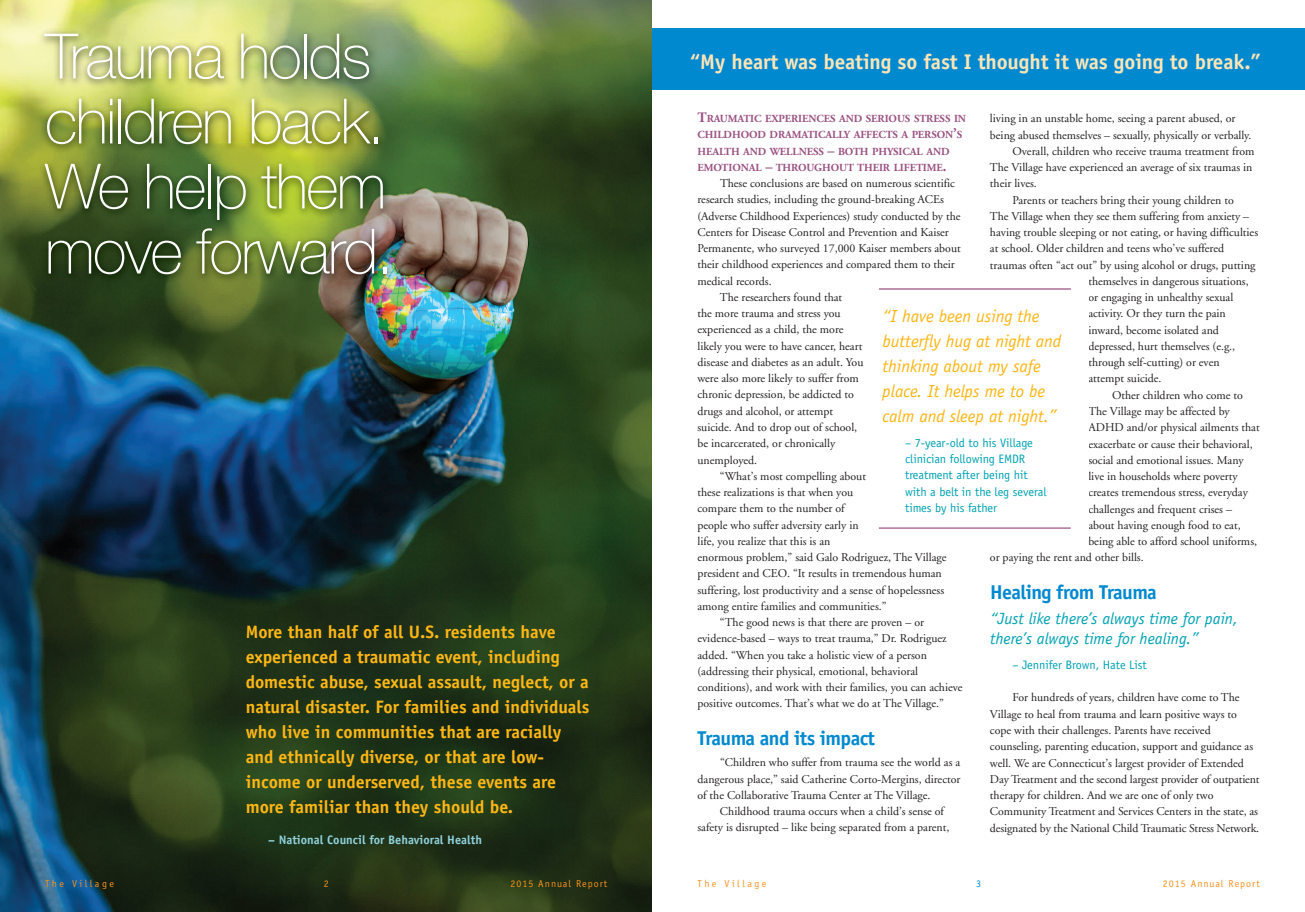
<style>
.page{position:relative;width:1305px;height:912px;background:#fff}
.page>*{position:absolute;margin:0;border:0;box-sizing:border-box;transform-origin:0 0}
.t1{font:100 62.5px/65px "Helvetica Neue";letter-spacing:-.03em;color:#fff}
.t2{font:700 21.25px "Officina Sans";letter-spacing:-.005em;color:#fee5b8}
.t3{font:700 20px "Officina Sans";letter-spacing:-.03em;color:#0089cf}
.t4{font:700 18px/25px "Officina Sans";color:#fcb615}
.t5{font:italic 17.5px/25px "Officina Sans";letter-spacing:-.005em;color:#fcb615}
.t6{font:italic 16.25px/20px "Officina Sans";color:#00a2b2}
.t7{font:700 12.38px "Officina Sans";color:#8fd1db}
.t8{font:12.25px/16.2px "Officina Sans";letter-spacing:-.005em;color:#00a2b2}
.t9{font:11.88px/16.2px "Adobe Garamond";color:#231f20}
.t10{font:700 10.75px/16.2px "Adobe Garamond";letter-spacing:-.005em;color:#9b5282}
.t11{font:10px "Officina Sans";letter-spacing:.1em;color:#f6911e}
.t12{font:10px "Officina Sans";letter-spacing:.25em;color:#f6911e}
.t13{font:10px "Officina Sans";color:#0089cf}
.s1{font-size:14.38px}
</style>
<div class="page">
<img style="left:0;top:0;width:651px;height:911px">
<div style="left:652px;top:28px;width:653px;height:62px;background:#0089cf"></div>
<img style="left:30px;top:18px;width:540px;height:405px">
<hr style="left:879px;top:288px;width:192px;height:1px;background:#9b5282">
<hr style="left:879px;top:527px;width:192px;height:1px;background:#9b5282">
<h1 class="t1" style="left:45px;top:29px;width:350px">Trauma holds children back.<br>We help them move forward.</h1>
<p class="t4" style="left:246px;top:620px;width:345px">More than half of all U.S. residents have experienced a traumatic event, including domestic abuse, sexual assault, neglect, or a natural disaster. For families and individuals who live in communities that are racially and ethnically diverse, or that are low&shy;income or underserved, these events are more familiar than they should be.</p>
<p class="t7" style="left:268px;top:835px;width:215px">– National Council for Behavioral Health</p>
<h2 class="t2" style="left:690px;top:53px;width:573px">“My heart was beating so fast I thought it was going to break.”</h2>
<p class="t10" style="left:697px;top:111px;width:270px"><span class="s1">T</span>RAUMATIC EXPERIENCES AND SERIOUS STRESS IN CHILDHOOD DRAMATICALLY AFFECTS A PERSON<span class="s1">’</span>S HEALTH AND WELLNESS <span class="s1">–</span> BOTH PHYSICAL AND EMOTIONAL <span class="s1">–</span> THROUGHOUT THEIR LIFETIME<span class="s1">.</span></p>
<p class="t9" style="left:720px;top:176px;width:236px">These conclusions are based on numerous scientific</p>
<p class="t9" style="left:697px;top:192px;width:248px">research studies, including the ground-breaking ACEs</p>
<p class="t9" style="left:697px;top:209px;width:265px">(Adverse Childhood Experiences) study conducted by the</p>
<p class="t9" style="left:697px;top:225px;width:253px">Centers for Disease Control and Prevention and Kaiser</p>
<p class="t9" style="left:697px;top:241px;width:265px">Permanente, who surveyed 17,000 Kaiser members about</p>
<p class="t9" style="left:697px;top:257px;width:259px">their childhood experiences and compared them to their</p>
<p class="t9" style="left:697px;top:274px;width:76px">medical records.</p>
<p class="t9" style="left:720px;top:290px;width:124px">The researchers found that</p>
<p class="t9" style="left:697px;top:306px;width:145px">the more trauma and stress you</p>
<p class="t9" style="left:697px;top:322px;width:148px">experienced as a child, the more</p>
<p class="t9" style="left:697px;top:339px;width:166px">likely you were to have cancer, heart</p>
<p class="t9" style="left:697px;top:355px;width:167px">disease and diabetes as an adult. You</p>
<p class="t9" style="left:697px;top:371px;width:163px">were also more likely to suffer from</p>
<p class="t9" style="left:697px;top:387px;width:158px">chronic depression, be addicted to</p>
<p class="t9" style="left:697px;top:404px;width:137px">drugs and alcohol, or attempt</p>
<p class="t9" style="left:697px;top:420px;width:161px">suicide. And to drop out of school,</p>
<p class="t9" style="left:697px;top:436px;width:139px">be incarcerated, or chronically</p>
<p class="t9" style="left:697px;top:452px;width:61px">unemployed.</p>
<p class="t9" style="left:720px;top:469px;width:148px">“What’s most compelling about</p>
<p class="t9" style="left:697px;top:485px;width:157px">these realizations is that when you</p>
<p class="t9" style="left:697px;top:501px;width:149px">compare them to the number of</p>
<p class="t9" style="left:697px;top:517px;width:163px">people who suffer adversity early in</p>
<p class="t9" style="left:697px;top:534px;width:134px">life, you realize that this is an</p>
<p class="t9" style="left:697px;top:550px;width:251px">enormous problem,” said Galo Rodriguez, The Village</p>
<p class="t9" style="left:697px;top:566px;width:246px">president and CEO. “It results in tremendous human</p>
<p class="t9" style="left:697px;top:582px;width:248px">suffering, lost productivity and a sense of hopelessness</p>
<p class="t9" style="left:697px;top:599px;width:191px">among entire families and communities.”</p>
<p class="t9" style="left:720px;top:615px;width:206px">“The good news is that there are proven – or</p>
<p class="t9" style="left:697px;top:631px;width:251px">evidence-based – ways to treat trauma,” Dr. Rodriguez</p>
<p class="t9" style="left:697px;top:647px;width:231px">added. “When you take a holistic view of a person</p>
<p class="t9" style="left:697px;top:664px;width:222px">(addressing their physical, emotional, behavioral</p>
<p class="t9" style="left:697px;top:680px;width:267px">conditions), and work with their families, you can achieve</p>
<p class="t9" style="left:697px;top:696px;width:248px">positive outcomes. That’s what we do at The Village.”</p>
<h3 class="t3" style="left:698px;top:730px;width:179px">Trauma and its impact</h3>
<p class="t9" style="left:697px;top:755px;width:264px;text-align:justify;text-indent:23px">“Children who suffer from trauma see the world as a dangerous place,” said Catherine Corto-Mergins, director of the Collaborative Trauma Center at The Village.</p>
<p class="t9" style="left:697px;top:804px;width:253px;text-indent:23px">Childhood trauma occurs when a child’s sense of safety is disrupted – like being separated from a parent,</p>
<p class="t9" style="left:990px;top:111px;width:247px">living in an unstable home, seeing a parent abused, or</p>
<p class="t9" style="left:990px;top:128px;width:263px">being abused themselves – sexually, physically or verbally.</p>
<p class="t9" style="left:1012px;top:144px;width:244px">Overall, children who receive trauma treatment from</p>
<p class="t9" style="left:990px;top:160px;width:264px">The Village have experienced an average of six traumas in</p>
<p class="t9" style="left:990px;top:176px;width:48px">their lives.</p>
<p class="t9" style="left:1012px;top:193px;width:223px">Parents or teachers bring their young children to</p>
<p class="t9" style="left:990px;top:209px;width:261px">The Village when they see them suffering from anxiety –</p>
<p class="t9" style="left:990px;top:225px;width:270px">having trouble sleeping or not eating, or having difficulties</p>
<p class="t9" style="left:990px;top:241px;width:236px">at school. Older children and teens who’ve suffered</p>
<p class="t9" style="left:990px;top:258px;width:267px">traumas often “act out” by using alcohol or drugs, putting</p>
<p class="t9" style="left:1088px;top:274px;width:162px">themselves in dangerous situations,</p>
<p class="t9" style="left:1088px;top:290px;width:146px">or engaging in unhealthy sexual</p>
<p class="t9" style="left:1088px;top:306px;width:139px">activity. Or they turn the pain</p>
<p class="t9" style="left:1088px;top:323px;width:132px">inward, become isolated and</p>
<p class="t9" style="left:1088px;top:339px;width:148px">depressed, hurt themselves (e.g.,</p>
<p class="t9" style="left:1088px;top:355px;width:133px">through self-cutting) or even</p>
<p class="t9" style="left:1088px;top:371px;width:75px">attempt suicide.</p>
<p class="t9" style="left:1112px;top:388px;width:132px">Other children who come to</p>
<p class="t9" style="left:1088px;top:404px;width:143px">The Village may be affected by</p>
<p class="t9" style="left:1088px;top:420px;width:173px">ADHD and/or physical ailments that</p>
<p class="t9" style="left:1088px;top:436px;width:166px">exacerbate or cause their behavioral,</p>
<p class="t9" style="left:1088px;top:453px;width:157px">social and emotional issues. Many</p>
<p class="t9" style="left:1088px;top:469px;width:151px">live in households where poverty</p>
<p class="t9" style="left:1088px;top:485px;width:161px">creates tremendous stress, everyday</p>
<p class="t9" style="left:1088px;top:501px;width:145px">challenges and frequent crises –</p>
<p class="t9" style="left:1088px;top:518px;width:154px">about having enough food to eat,</p>
<p class="t9" style="left:1088px;top:534px;width:170px">being able to afford school uniforms,</p>
<p class="t9" style="left:990px;top:550px;width:155px">or paying the rent and other bills.</p>
<h3 class="t3" style="left:990px;top:584px;width:168px">Healing from Trauma</h3>
<h3 class="t6" style="left:990px;top:609px;width:249px">“Just like there’s always time for pain, there’s always time for healing.”</h3>
<p class="t8" style="left:1012px;top:657px;width:136px">– Jennifer Brown, Hate List</p>
<p class="t9" style="left:990px;top:690px;width:271px;text-indent:23px">For hundreds of years, children have come to The Village to heal from trauma and learn positive ways to cope with their challenges. Parents have received counseling, parenting education, support and guidance as well. We are Connecticut’s largest provider of Extended Day Treatment and the second largest provider of outpatient therapy for children. And we are one of only two Community Treatment and Services Centers in the state, as designated by the National Child Traumatic Stress Network.</p>
<h3 class="t5" style="left:883px;top:305px;width:180px">“I have been using the butterfly hug at night and thinking about my safe place. It helps me to be calm and sleep at night.”</h3>
<p class="t8" style="left:905px;top:435px;width:143px">– 7-year-old to his Village clinician following EMDR treatment after being hit with a belt in the leg several times by his father</p>
<p class="t12" style="left:45px;top:879px;width:71px">The Village</p>
<p class="t11" style="left:324px;top:879px;width:6px">2</p>
<p class="t11" style="left:510px;top:879px;width:99px">2015 Annual Report</p>
<p class="t12" style="left:698px;top:879px;width:71px">The Village</p>
<p class="t13" style="left:976px;top:879px;width:6px">3</p>
<p class="t11" style="left:1163px;top:879px;width:99px">2015 Annual Report</p>
</div>
